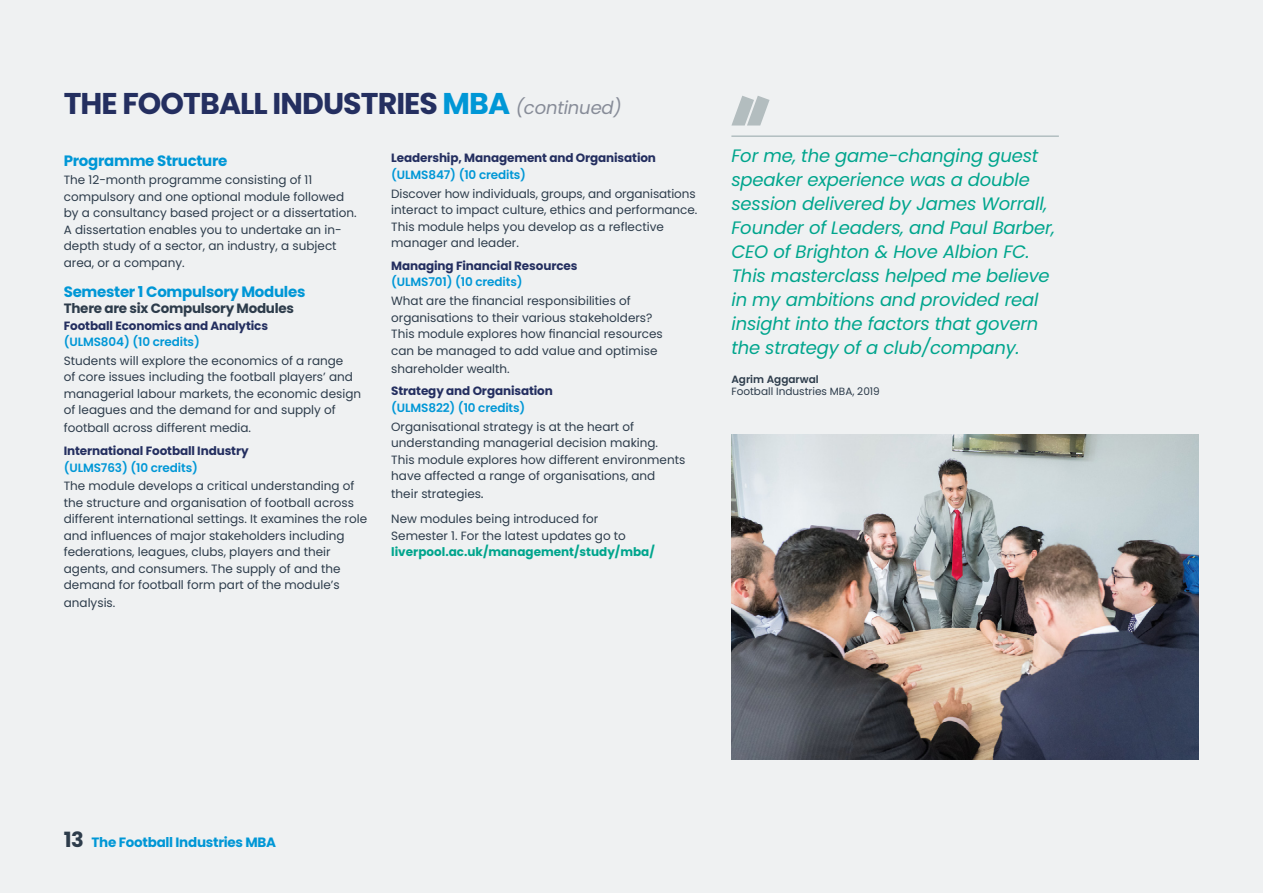
<style>
.page{position:relative;width:1263px;height:893px;background:#eff1f2}
.page>*{position:absolute;margin:0;border:0;box-sizing:border-box;transform-origin:0 0}
.t1{font:700 30px "Poppins";letter-spacing:-.03em;color:#242f60}
.t2{font:italic 18px/24px "Poppins";letter-spacing:-.01em;color:#00a58d}
.t3{font:700 15px "Poppins";letter-spacing:-.02em;color:#0097d6}
.t4{font:700 13.5px "Poppins";letter-spacing:-.02em;color:#2d3c4b}
.t5{font:700 13.5px "Poppins";letter-spacing:-.02em;color:#0097d6}
.t6{font:12px/16.5px "Poppins";color:#2d3c4b}
.t7{font:700 12px "Poppins";letter-spacing:-.01em;color:#242f60}
.t8{font:600 12px "Poppins";letter-spacing:-.01em;color:#0097d6}
.t9{font:700 12px "Poppins";color:#00a58d}
.t10{font:10.5px "Poppins";color:#2d3c4b}
.t11{font:600 10.5px "Poppins";color:#2d3c4b}
.s1{color:#0097d6}
.s2{font-weight:400;font-style:italic;font-size:18px;color:#878c98}
.s3{font-size:13.5px}
.s4{font-size:21px;color:#2d3c4b}
</style>
<div class="page">
<hr style="left:731px;top:135px;width:328px;height:2px;background:#aebbbe">
<img style="left:731px;top:434px;width:467px;height:326px">
<svg style="left:731px;top:96px;width:38px;height:30px"></svg>
<h1 class="t1" style="left:64px;top:86px;width:559px">THE FOOTBALL INDUSTRIES <span class="s1">MBA</span> <span class="s2">(continued)</span></h1>
<p class="t3" style="left:64px;top:152px;width:165px">Programme Structure</p>
<p class="t6" style="left:64px;top:172px;width:294px">The 12-month programme consisting of 11 compulsory and one optional module followed by a consultancy based project or a dissertation.<br>A dissertation enables you to undertake an in&shy;depth study of a sector, an industry, a subject area, or a company.</p>
<p class="t3" style="left:64px;top:283px;width:243px">Semester 1 Compulsory Modules</p>
<p class="t4" style="left:64px;top:301px;width:232px">There are six Compulsory Modules</p>
<p class="t7" style="left:64px;top:318px;width:206px">Football Economics and Analytics</p>
<p class="t8" style="left:64px;top:335px;width:138px">(ULMS804) (10 credits)</p>
<p class="t6" style="left:64px;top:352px;width:299px">Students will explore the economics of a range<br>of core issues including the football players’ and managerial labour markets, the economic design of leagues and the demand for and supply of</p>
<p class="t6" style="left:64px;top:420px;width:189px">football across different media.</p>
<p class="t7" style="left:64px;top:444px;width:186px">International Football Industry</p>
<p class="t8" style="left:64px;top:460px;width:136px">(ULMS763) (10 credits)</p>
<p class="t6" style="left:64px;top:478px;width:305px">The module develops a critical understanding of the structure and organisation of football across different international settings. It examines the role and influences of major stakeholders including federations, leagues, clubs, players and their agents, and consumers. The supply of and the demand for football form part of the module’s</p>
<p class="t6" style="left:64px;top:595px;width:53px">analysis.</p>
<p class="t7" style="left:391px;top:151px;width:266px">Leadership, Management and Organisation</p>
<p class="t8" style="left:391px;top:168px;width:136px">(ULMS847) (10 credits)</p>
<p class="t6" style="left:391px;top:185px;width:308px">Discover how individuals, groups, and organisations interact to impact culture, ethics and performance.<br>This module helps you develop as a reflective manager and leader.</p>
<p class="t7" style="left:391px;top:259px;width:188px">Managing Financial Resources</p>
<p class="t8" style="left:391px;top:275px;width:133px">(ULMS701) (10 credits)</p>
<p class="t6" style="left:391px;top:293px;width:273px">What are the financial responsibilities of organisations to their various stakeholders?<br>This module explores how financial resources can be managed to add value and optimise</p>
<p class="t6" style="left:391px;top:360px;width:120px">shareholder wealth.</p>
<p class="t7" style="left:391px;top:384px;width:163px">Strategy and Organisation</p>
<p class="t8" style="left:391px;top:401px;width:136px">(ULMS822) (10 credits)</p>
<p class="t6" style="left:391px;top:418px;width:296px">Organisational strategy is at the heart of understanding managerial decision making.<br>This module explores how different environments have affected a range of organisations, and</p>
<p class="t6" style="left:391px;top:482px;width:209px;line-height:25px">their strategies<span class="s3">.<br></span>New modules being introduced for</p>
<p class="t6" style="left:391px;top:527px;width:236px">Semester 1. For the latest updates go to</p>
<p class="t9" style="left:391px;top:545px;width:265px">liverpool.ac.uk/management/study/mba/</p>
<p class="t2" style="left:731px;top:144px;width:325px">For me, the game-changing guest speaker experience was a double session delivered by James Worrall, Founder of Leaders, and Paul Barber, CEO of Brighton &amp; Hove Albion FC.<br>This masterclass helped me believe in my ambitions and provided real insight into the factors that govern the strategy of a club/company.</p>
<p class="t11" style="left:731px;top:374px;width:89px">Agrim Aggarwal</p>
<p class="t10" style="left:731px;top:386px;width:150px">Football Industries MBA, 2019</p>
<p class="t5" style="left:64px;top:834px;width:214px"><span class="s4">13</span> The Football Industries MBA</p>
</div>
